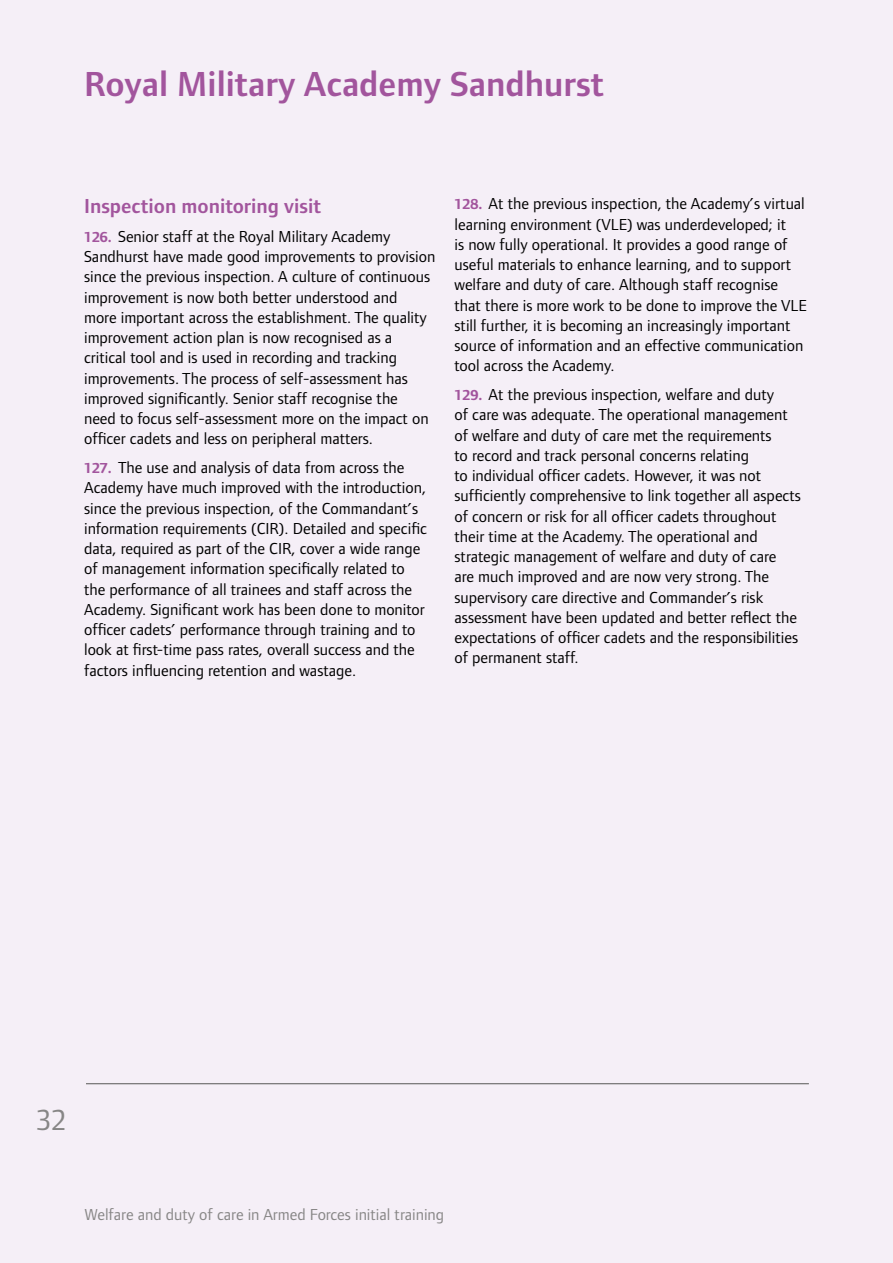
<style>
.page{position:relative;width:893px;height:1263px;background:#f5eff7}
.page>*{position:absolute;margin:0;border:0;box-sizing:border-box;transform-origin:0 0}
.t1{font:600 36px "Foundry Form Sans";color:#a2559d}
.t2{font:30px "Foundry Form Sans";color:#878686}
.t3{font:600 21px "Foundry Form Sans";color:#a2559d}
.t4{font:16.5px/20.2px "Foundry Form Sans";color:#000}
.t5{font:16.5px "Foundry Form Sans";color:#878686}
.s1{font-weight:700;font-size:15px;color:#a2559d}
</style>
<div class="page">
<hr style="left:86px;top:1083px;width:723px;height:1px;background:#575756">
<h1 class="t1" style="left:84px;top:63px;width:522px">Royal Military Academy Sandhurst</h1>
<p class="t3" style="left:84px;top:194px;width:239px">Inspection monitoring visit</p>
<p class="t4" style="left:84px;top:226px;width:353px"><span class="s1">126.</span> Senior staff at the Royal Military Academy Sandhurst have made good improvements to provision since the previous inspection. A culture of continuous improvement is now both better understood and<br>more important across the establishment. The quality improvement action plan is now recognised as a critical tool and is used in recording and tracking improvements. The process of self-assessment has improved significantly. Senior staff recognise the<br>need to focus self-assessment more on the impact on officer cadets and less on peripheral matters.</p>
<p class="t4" style="left:84px;top:457px;width:344px"><span class="s1">127.</span> The use and analysis of data from across the Academy have much improved with the introduction, since the previous inspection, of the Commandant’s information requirements (CIR). Detailed and specific data, required as part of the CIR, cover a wide range of management information specifically related to the performance of all trainees and staff across the Academy. Significant work has been done to monitor officer cadets’ performance through training and to look at first-time pass rates, overall success and the factors influencing retention and wastage.</p>
<p class="t4" style="left:454px;top:194px;width:354px"><span class="s1">128.</span> At the previous inspection, the Academy’s virtual learning environment (VLE) was underdeveloped; it<br>is now fully operational. It provides a good range of useful materials to enhance learning, and to support welfare and duty of care. Although staff recognise that there is more work to be done to improve the VLE still further, it is becoming an increasingly important source of information and an effective communication tool across the Academy.</p>
<p class="t4" style="left:454px;top:384px;width:348px"><span class="s1">129.</span> At the previous inspection, welfare and duty<br>of care was adequate. The operational management of welfare and duty of care met the requirements<br>to record and track personal concerns relating<br>to individual officer cadets. However, it was not sufficiently comprehensive to link together all aspects of concern or risk for all officer cadets throughout their time at the Academy. The operational and strategic management of welfare and duty of care<br>are much improved and are now very strong. The supervisory care directive and Commander’s risk assessment have been updated and better reflect the expectations of officer cadets and the responsibilities of permanent staff.</p>
<h2 class="t2" style="left:36px;top:1103px;width:32px">32</h2>
<p class="t5" style="left:85px;top:1206px;width:361px">Welfare and duty of care in Armed Forces initial training</p>
</div>
